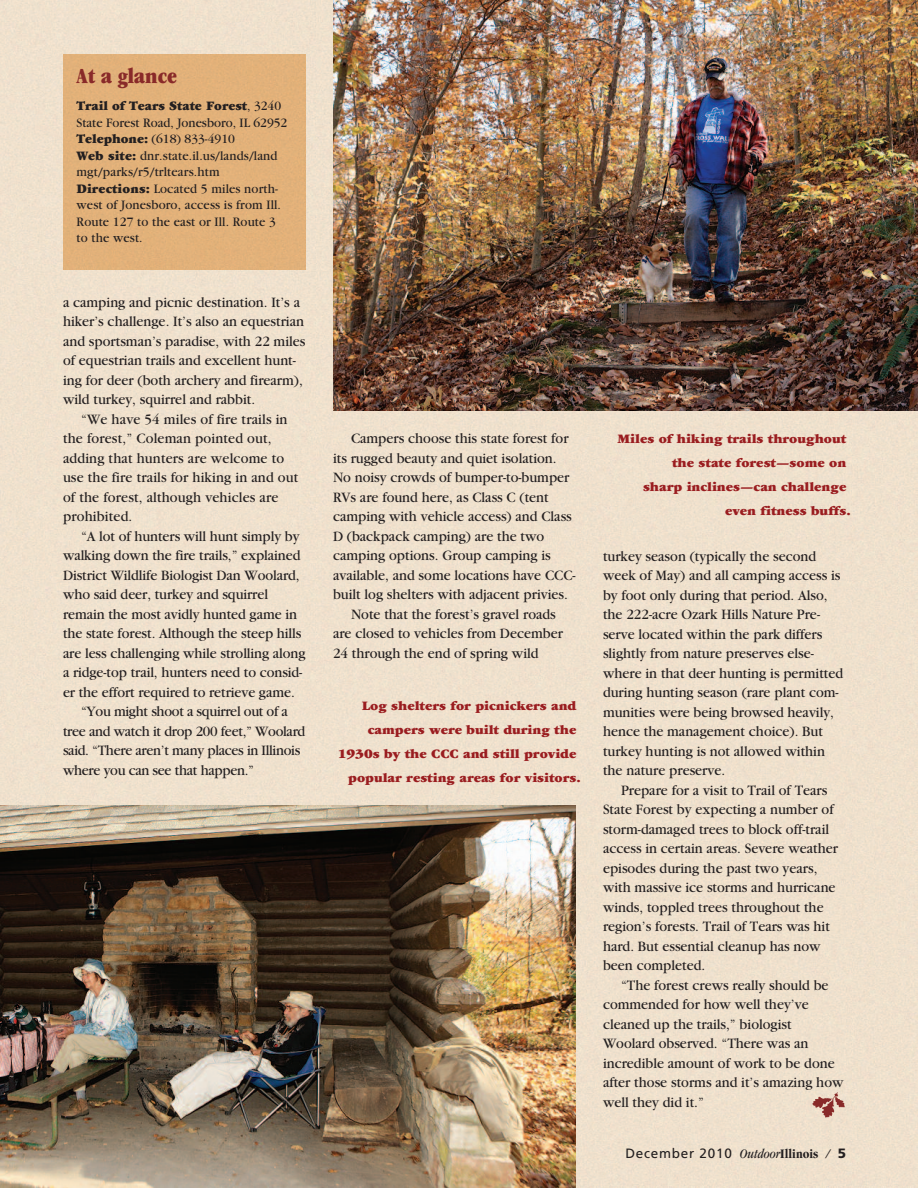
<style>
.page{position:relative;width:918px;height:1188px;background:#efe1cd}
.page>*{position:absolute;margin:0;border:0;box-sizing:border-box;transform-origin:0 0}
.t1{font:ultra-condensed 22.5px "Garamond";color:#892a29}
.t2{font:15px/19.5px "Garamond";color:#231f20;scale:.95 1}
.t3{font:15px "Garamond";letter-spacing:-.02em;color:#231f20;scale:.95 1}
.t4{font:13.5px/16.5px "Garamond";letter-spacing:.01em;color:#231f20;scale:.95 1}
.t5{font:900 13.5px "Garamond";color:#9a1d20}
.t6{font:13.5px "Frutiger";letter-spacing:.055em;color:#231f20}
.s1{font-weight:900}
.s2{font-family:"Garamond";font-style:italic;font-stretch:condensed}
.s3{font-family:"Garamond";font-weight:700;font-stretch:condensed}
</style>
<div class="page">
<div style="left:63px;top:54px;width:243px;height:216px;background:#e2b17a"></div>
<img style="left:813px;top:1093px;width:31px;height:25px">
<img style="left:333px;top:0;width:585px;height:411px">
<img style="left:0;top:806px;width:576px;height:382px">
<h1 class="t1" style="left:76px;top:67px;width:102px">At a glance</h1>
<p class="t4" style="left:76px;top:99px;width:224px"><span class="s1">Trail of Tears State Forest</span>, 3240<br>State Forest Road, Jonesboro, IL 62952<br><span class="s1">Telephone:</span> (618) 833-4910<br><span class="s1">Web site:</span> dnr.state.il.us/lands/land mgt/parks/r5/trltears.htm<br><span class="s1">Directions:</span> Located 5 miles north&shy;west of Jonesboro, access is from Ill.<br>Route 127 to the east or Ill. Route 3 to the west.</p>
<p class="t2" style="left:63px;top:294px;width:257px">a camping and picnic destination. It’s a hiker’s challenge. It’s also an equestrian and sportsman’s paradise, with 22 miles of equestrian trails and excellent hunt&shy;ing for deer (both archery and firearm), wild turkey, squirrel and rabbit.</p>
<p class="t2" style="left:63px;top:411px;width:249px;text-indent:18px">“We have 54 miles of fire trails in the forest,” Coleman pointed out, adding that hunters are welcome to use the fire trails for hiking in and out of the forest, although vehicles are prohibited.</p>
<p class="t2" style="left:81px;top:528px;width:232px">“A lot of hunters will hunt simply by</p>
<p class="t2" style="left:63px;top:547px;width:251px">walking down the fire trails,” explained</p>
<p class="t2" style="left:63px;top:567px;width:251px">District Wildlife Biologist Dan Woolard,</p>
<p class="t2" style="left:63px;top:586px;width:217px">who said deer, turkey and squirrel</p>
<p class="t2" style="left:63px;top:606px;width:248px">remain the most avidly hunted game in</p>
<p class="t2" style="left:63px;top:625px;width:253px">the state forest. Although the steep hills</p>
<p class="t2" style="left:63px;top:645px;width:257px">are less challenging while strolling along</p>
<p class="t2" style="left:63px;top:664px;width:253px">a ridge-top trail, hunters need to consid-</p>
<p class="t2" style="left:63px;top:684px;width:245px">er the effort required to retrieve game.</p>
<p class="t3" style="left:81px;top:707px;width:219px">“You might shoot a squirrel out of a</p>
<p class="t3" style="left:63px;top:726px;width:257px">tree and watch it drop 200 feet,” Woolard</p>
<p class="t3" style="left:63px;top:746px;width:251px">said. “There aren’t many places in Illinois</p>
<p class="t3" style="left:63px;top:765px;width:203px">where you can see that happen.”</p>
<p class="t2" style="left:351px;top:430px;width:231px">Campers choose this state forest for</p>
<p class="t2" style="left:333px;top:450px;width:237px">its rugged beauty and quiet isolation.</p>
<p class="t2" style="left:333px;top:469px;width:251px">No noisy crowds of bumper-to-bumper</p>
<p class="t2" style="left:333px;top:489px;width:229px">RVs are found here, as Class C (tent</p>
<p class="t2" style="left:333px;top:508px;width:253px">camping with vehicle access) and Class</p>
<p class="t2" style="left:333px;top:528px;width:224px">D (backpack camping) are the two</p>
<p class="t2" style="left:333px;top:547px;width:231px">camping options. Group camping is</p>
<p class="t2" style="left:333px;top:567px;width:257px">available, and some locations have CCC-</p>
<p class="t2" style="left:333px;top:586px;width:249px">built log shelters with adjacent privies.</p>
<p class="t2" style="left:351px;top:606px;width:217px">Note that the forest’s gravel roads</p>
<p class="t2" style="left:333px;top:625px;width:244px">are closed to vehicles from December</p>
<p class="t2" style="left:333px;top:645px;width:218px">24 through the end of spring wild</p>
<p class="t5" style="left:362px;top:701px;width:216px">Log shelters for picnickers and</p>
<p class="t5" style="left:368px;top:725px;width:210px">campers were built during the</p>
<p class="t5" style="left:338px;top:749px;width:240px">1930s by the CCC and still provide</p>
<p class="t5" style="left:348px;top:773px;width:234px">popular resting areas for visitors.</p>
<p class="t5" style="left:617px;top:434px;width:230px">Miles of hiking trails throughout</p>
<p class="t5" style="left:672px;top:458px;width:176px">the state forest—some on</p>
<p class="t5" style="left:643px;top:482px;width:205px">sharp inclines—can challenge</p>
<p class="t5" style="left:725px;top:506px;width:127px">even fitness buffs.</p>
<p class="t2" style="left:603px;top:548px;width:254px">turkey season (typically the second week of May) and all camping access is by foot only during that period. Also, the 222-acre Ozark Hills Nature Pre&shy;serve located within the park differs slightly from nature preserves else&shy;where in that deer hunting is permitted during hunting season (rare plant com&shy;munities were being browsed heavily, hence the management choice). But turkey hunting is not allowed within the nature preserve.</p>
<p class="t2" style="left:603px;top:782px;width:249px;text-indent:18px">Prepare for a visit to Trail of Tears State Forest by expecting a number of storm-damaged trees to block off-trail access in certain areas. Severe weather episodes during the past two years, with massive ice storms and hurricane winds, toppled trees throughout the region’s forests. Trail of Tears was hit hard. But essential cleanup has now been completed.</p>
<p class="t2" style="left:603px;top:977px;width:255px;text-indent:18px">“The forest crews really should be commended for how well they’ve cleaned up the trails,” biologist<br>Woolard observed. “There was an incredible amount of work to be done after those storms and it’s amazing how well they did it.”</p>
<p class="t6" style="left:625px;top:1148px;width:222px">December 2010 <span class="s2">Outdoor</span><span class="s3">Illinois</span> <span class="s2">/</span> <span class="s1">5</span></p>
</div>
